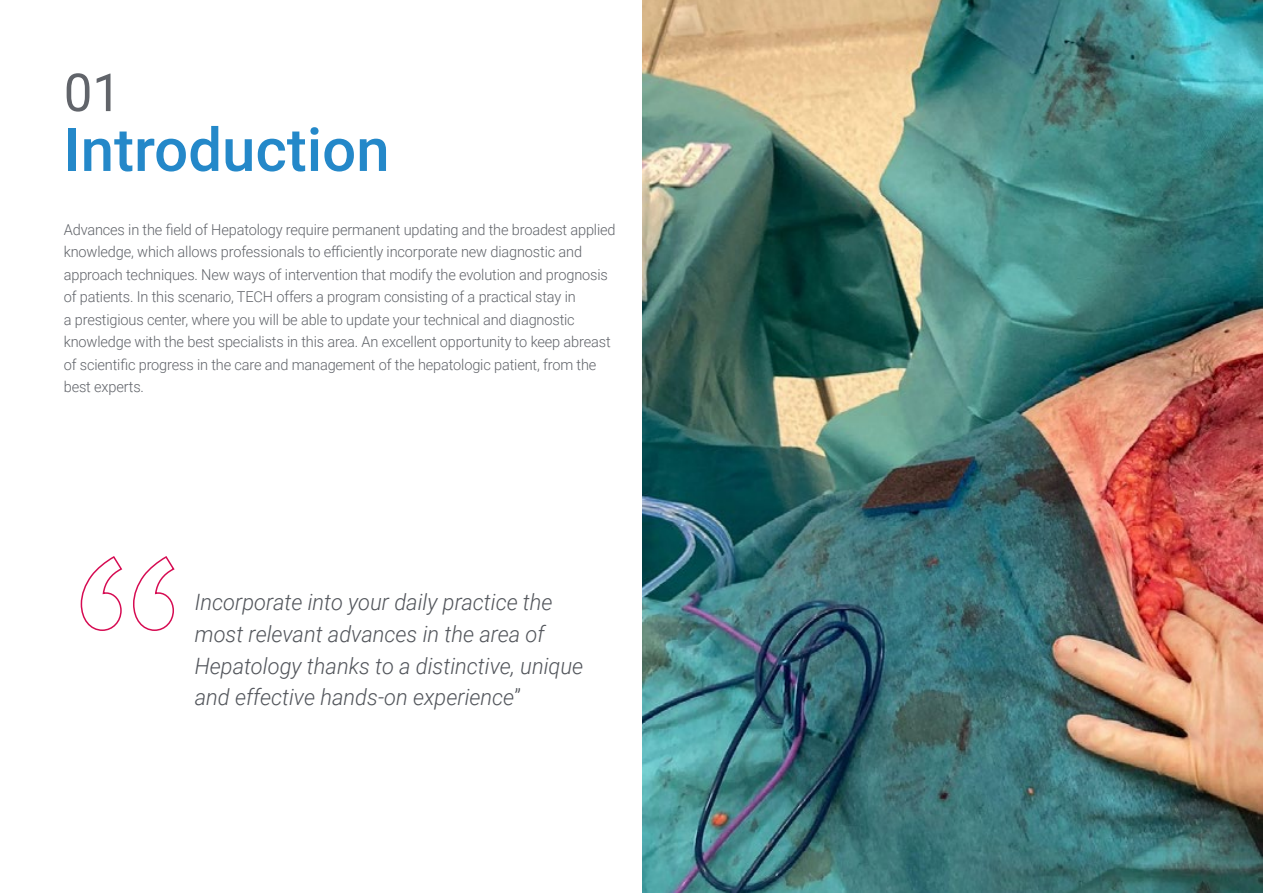
<style>
.page{position:relative;width:1263px;height:893px;background:#fff}
.page>*{position:absolute;margin:0;border:0;box-sizing:border-box;transform-origin:0 0}
.t1{font:500 60px "Roboto";color:#2488c9}
.t2{font:52.5px "Roboto";color:#61646a}
.t3{font:italic 300 22.5px/31.5px "Roboto";color:#52555b}
.t4{font:300 15px/22.5px "Roboto";letter-spacing:-.01em;color:#61646a}
.s1{font-style:normal}
</style>
<div class="page">
<svg style="left:80px;top:556px;width:95px;height:75px"></svg>
<img style="left:642px;top:0;width:621px;height:893px">
<h2 class="t2" style="left:64px;top:56px;width:59px">01</h2>
<h1 class="t1" style="left:64px;top:108px;width:327px">Introduction</h1>
<p class="t4" style="left:64px;top:217px;width:553px">Advances in the field of Hepatology require permanent updating and the broadest applied knowledge, which allows professionals to efficiently incorporate new diagnostic and approach techniques. New ways of intervention that modify the evolution and prognosis of patients. In this scenario, TECH offers a program consisting of a practical stay in<br>a prestigious center, where you will be able to update your technical and diagnostic knowledge with the best specialists in this area. An excellent opportunity to keep abreast of scientific progress in the care and management of the hepatologic patient, from the best experts.</p>
<h3 class="t3" style="left:195px;top:586px;width:390px">Incorporate into your daily practice the most relevant advances in the area of Hepatology thanks to a distinctive, unique and effective hands-on experience<span class="s1">”</span></h3>
</div>
